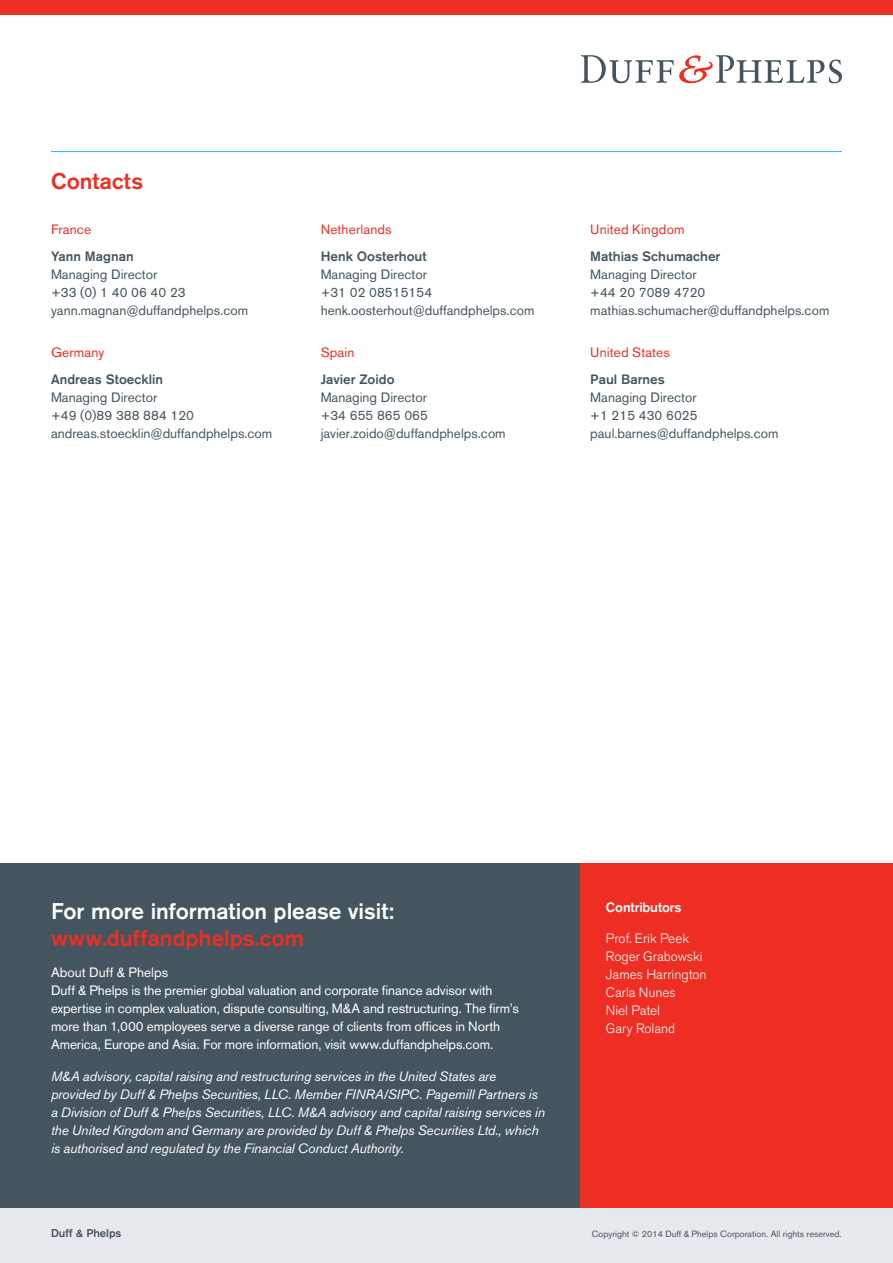
<style>
.page{position:relative;width:893px;height:1263px;background:#fff}
.page>*{position:absolute;margin:0;border:0;box-sizing:border-box;transform-origin:0 0}
.Intro{font:500 22.5px/27px "Akzidenz Grotesk BQ";color:#fff}
.t1{font:500 22.5px "Akzidenz Grotesk BQ";letter-spacing:.01em;color:#ee2e22}
.t2{font:13.5px/18px "Akzidenz Grotesk BQ";color:#45555f}
.Body_Text{font:italic 13.5px/18px "Akzidenz Grotesk BQ";letter-spacing:-.01em;color:#fff}
.Body_Text-2{font:13.5px/18px "Akzidenz Grotesk BQ";letter-spacing:-.01em;color:#fff}
.t3{font:500 13.5px "Akzidenz Grotesk BQ";color:#45555f}
.Body_Text_Light{font:300 13.5px/18px "Akzidenz Grotesk BQ";color:#fff}
.Sub_Heads{font:13.5px "Akzidenz Grotesk BQ";letter-spacing:.01em;color:#ee2e22}
.Body_Subheads{font:13.5px "Akzidenz Grotesk BQ";letter-spacing:.005em;color:#fff}
.Subhead_1{font:500 13.5px "Akzidenz Grotesk BQ";letter-spacing:-.01em;color:#fff}
.t4{font:500 11.25px "Akzidenz Grotesk BQ";color:#45555f}
.t5{font:9px "Akzidenz Grotesk BQ";color:#45555f}
.s1{color:#ee2e22}
.s2{font-weight:500}
</style>
<div class="page">
<div style="left:0;top:1208px;width:893px;height:55px;background:#e6e9ed"></div>
<div style="left:0;top:863px;width:893px;height:344px;background:#45555f"></div>
<div style="left:0;top:0;width:893px;height:15px;background:#ee2e22"></div>
<svg style="left:581px;top:55px;width:261px;height:28px"></svg>
<hr style="left:51px;top:151px;width:791px;height:1px;background:#26b6ea">
<div style="left:580px;top:863px;width:313px;height:344px;background:#ee2e22"></div>
<p class="t1" style="left:51px;top:167px;width:94px">Contacts</p>
<p class="Sub_Heads" style="left:51px;top:221px;width:42px">France</p>
<p class="t3" style="left:51px;top:248px;width:84px">Yann Magnan</p>
<p class="t2" style="left:51px;top:265px;width:108px">Managing Director</p>
<p class="t2" style="left:51px;top:283px;width:199px">+33 (0) 1 40 06 40 23 yann.magnan@duffandphelps.com</p>
<p class="Sub_Heads" style="left:51px;top:344px;width:55px">Germany</p>
<p class="t3" style="left:51px;top:371px;width:114px">Andreas Stoecklin</p>
<p class="t2" style="left:51px;top:388px;width:108px">Managing Director</p>
<p class="t2" style="left:51px;top:406px;width:223px">+49 (0)89 388 884 120 andreas.stoecklin@duffandphelps.com</p>
<p class="Sub_Heads" style="left:321px;top:221px;width:73px">Netherlands</p>
<p class="t3" style="left:321px;top:248px;width:107px">Henk Oosterhout</p>
<p class="t2" style="left:321px;top:265px;width:108px">Managing Director</p>
<p class="t2" style="left:321px;top:283px;width:215px">+31 02 08515154 henk.oosterhout@duffandphelps.com</p>
<p class="Sub_Heads" style="left:321px;top:344px;width:35px">Spain</p>
<p class="t3" style="left:321px;top:371px;width:75px">Javier Zoido</p>
<p class="t2" style="left:321px;top:388px;width:108px">Managing Director</p>
<p class="t2" style="left:321px;top:406px;width:187px">+34 655 865 065 javier.zoido@duffandphelps.com</p>
<p class="Sub_Heads" style="left:590px;top:221px;width:96px">United Kingdom</p>
<p class="t3" style="left:590px;top:248px;width:132px">Mathias Schumacher</p>
<p class="t2" style="left:590px;top:265px;width:108px">Managing Director</p>
<p class="t2" style="left:590px;top:283px;width:241px">+44 20 7089 4720 mathias.schumacher@duffandphelps.com</p>
<p class="Sub_Heads" style="left:590px;top:344px;width:81px">United States</p>
<p class="t3" style="left:590px;top:371px;width:76px">Paul Barnes</p>
<p class="t2" style="left:590px;top:388px;width:108px">Managing Director</p>
<p class="t2" style="left:590px;top:406px;width:190px">+1 215 430 6025 paul.barnes@duffandphelps.com</p>
<p class="Intro" style="left:51px;top:897px;width:345px">For more information please visit: <span class="s1">www.duffandphelps.com</span></p>
<p class="Body_Subheads" style="left:51px;top:964px;width:119px">About Duff &amp; Phelps</p>
<p class="Body_Text-2" style="left:51px;top:981px;width:469px">Duff &amp; Phelps is the premier global valuation and corporate finance advisor with expertise in complex valuation, dispute consulting, M&amp;A and restructuring. The firm’s more than 1,000 employees serve a diverse range of clients from offices in North America, Europe and Asia. For more information, visit www.duffandphelps.com.</p>
<p class="Body_Text" style="left:51px;top:1067px;width:496px">M&amp;A advisory, capital raising and restructuring services in the United States are provided by Duff &amp; Phelps Securities, LLC. Member FINRA/SIPC. Pagemill Partners is a Division of Duff &amp; Phelps Securities, LLC. M&amp;A advisory and capital raising services in the United Kingdom and Germany are provided by Duff &amp; Phelps Securities Ltd., which is authorised and regulated by the Financial Conduct Authority.</p>
<p class="Subhead_1" style="left:606px;top:899px;width:77px">Contributors</p>
<p class="Body_Text_Light" style="left:606px;top:929px;width:102px">Prof. Erik Peek<br>Roger Grabowski<br>James Harrington<br>Carla Nunes<br>Niel Patel<br>Gary Roland</p>
<p class="t4" style="left:51px;top:1226px;width:72px">Duff &amp; Phelps</p>
<p class="t4" style="left:45px;top:1228px;width:72px">Duff &amp; Phelps</p>
<p class="t5" style="left:592px;top:1228px;width:261px">Copyright © 2014 Duff &amp; Phelps Corporation. All rights reserved.<span class="s2">24</span></p>
</div>
